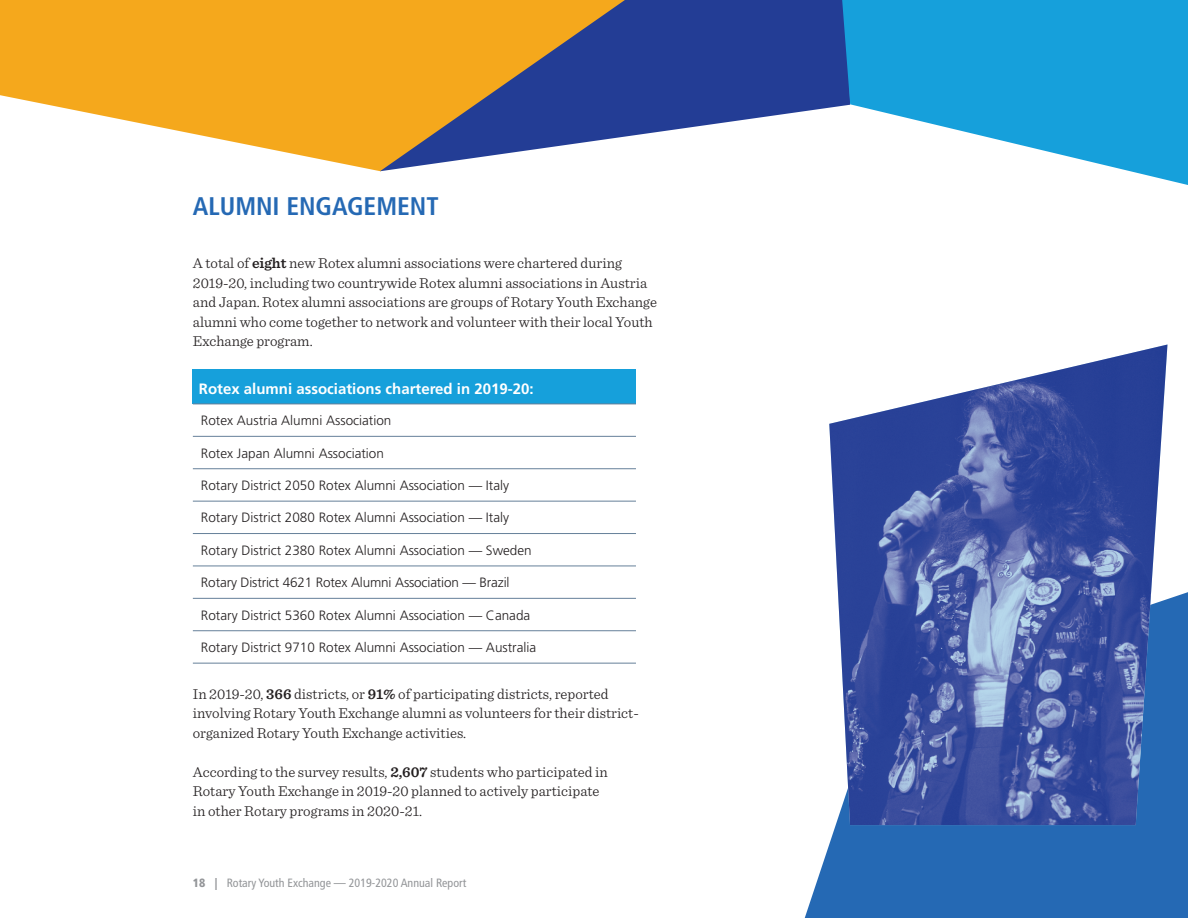
<style>
.page{position:relative;width:1188px;height:918px;background:#fff}
.page>*{position:absolute;margin:0;border:0;box-sizing:border-box;transform-origin:0 0}
.t1{font:700 condensed 25.5px "Frutiger LT Std";color:#2569b4}
.t2{font:300 15px/19.5px "Sentinel";color:#231f20}
.t3{font:700 15px "Frutiger LT Std";color:#fff}
.t4{font:300 13.5px "Frutiger LT Std";color:#231f20}
.t5{font:condensed 12px "Frutiger LT Std";color:#939598}
.s1{font-weight:600}
.s2{font-weight:900}
</style>
<div class="page">
<div style="left:193px;top:369px;width:443px;height:35px;background:#16a0db"></div>
<hr style="left:193px;top:404px;width:443px;height:1px;background:#658099">
<hr style="left:193px;top:436px;width:443px;height:1px;background:#658099">
<hr style="left:193px;top:468px;width:443px;height:1px;background:#658099">
<hr style="left:193px;top:501px;width:443px;height:1px;background:#658099">
<hr style="left:193px;top:533px;width:443px;height:1px;background:#658099">
<hr style="left:193px;top:566px;width:443px;height:1px;background:#658099">
<hr style="left:193px;top:598px;width:443px;height:1px;background:#658099">
<hr style="left:193px;top:630px;width:443px;height:1px;background:#658099">
<hr style="left:193px;top:663px;width:443px;height:1px;background:#658099">
<svg style="left:0;top:0;width:380px;height:171px;fill:#f5a81c"></svg>
<svg style="left:380px;top:0;width:462px;height:171px;fill:#233d95"></svg>
<svg style="left:842px;top:0;width:346px;height:185px;fill:#16a0db"></svg>
<svg style="left:805px;top:592px;width:383px;height:326px;fill:#2569b4"></svg>
<img style="left:829px;top:345px;width:338px;height:480px">
<h1 class="t1" style="left:193px;top:191px;width:247px">ALUMNI ENGAGEMENT</h1>
<p class="t2" style="left:193px;top:253px;width:466px">A total of <span class="s1">eight</span> new Rotex alumni associations were chartered during 2019-20, including two countrywide Rotex alumni associations in Austria and Japan. Rotex alumni associations are groups of Rotary Youth Exchange alumni who come together to network and volunteer with their local Youth Exchange program.</p>
<p class="t3" style="left:199px;top:380px;width:336px">Rotex alumni associations chartered in 2019-20:</p>
<p class="t4" style="left:201px;top:413px;width:192px">Rotex Austria Alumni Association</p>
<p class="t4" style="left:201px;top:445px;width:185px">Rotex Japan Alumni Association</p>
<p class="t4" style="left:201px;top:478px;width:310px">Rotary District 2050 Rotex Alumni Association — Italy</p>
<p class="t4" style="left:201px;top:510px;width:310px">Rotary District 2080 Rotex Alumni Association — Italy</p>
<p class="t4" style="left:201px;top:543px;width:332px">Rotary District 2380 Rotex Alumni Association — Sweden</p>
<p class="t4" style="left:201px;top:575px;width:310px">Rotary District 4621 Rotex Alumni Association — Brazil</p>
<p class="t4" style="left:201px;top:607px;width:331px">Rotary District 5360 Rotex Alumni Association — Canada</p>
<p class="t4" style="left:201px;top:640px;width:337px">Rotary District 9710 Rotex Alumni Association — Australia</p>
<p class="t2" style="left:193px;top:683px;width:448px">In 2019-20, <span class="s1">366</span> districts, or <span class="s1">91%</span> of participating districts, reported involving Rotary Youth Exchange alumni as volunteers for their district&shy;organized Rotary Youth Exchange activities.</p>
<p class="t2" style="left:193px;top:761px;width:417px">According to the survey results, <span class="s1">2,607</span> students who participated in<br>Rotary Youth Exchange in 2019-20 planned to actively participate in other Rotary programs in 2020-21.</p>
<p class="t5" style="left:193px;top:875px;width:275px"><span class="s2">18 |</span> Rotary Youth Exchange — 2019-2020 Annual Report</p>
</div>
